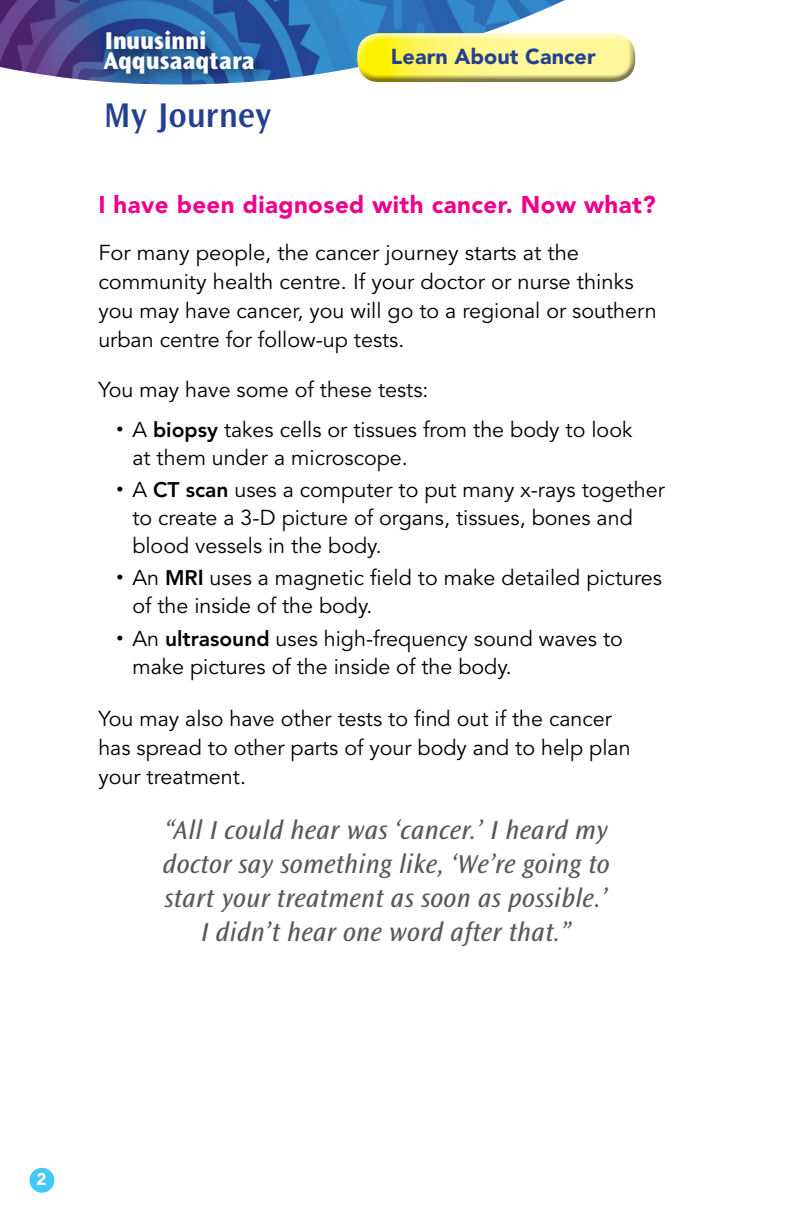
<style>
.page{position:relative;width:792px;height:1224px;background:#fff}
.page>*{position:absolute;margin:0;border:0;box-sizing:border-box;transform-origin:0 0}
.t1{font:600 35.8px "Ocean Sans Std";letter-spacing:-.01em;color:#25408f}
.quote_body{font:italic 27px/34px "Ocean Sans Std";letter-spacing:.01em;color:#58595b;text-align:center}
.t2{font:800 25.2px/20px "Ocean Sans Std";letter-spacing:-.01em;color:#fff}
.t3{font:900 24px "Avenir LT Std";letter-spacing:.02em;color:#ec008c}
.bullet{font:21.6px/28px "Avenir LT Std";color:#000}
.body{font:21.6px/29px "Avenir LT Std";color:#000}
.body_before_bullets{font:21.6px "Avenir LT Std";color:#000}
.t4{font:900 21.6px "Avenir LT Std";letter-spacing:.005em;color:#25408f}
.old_body_-_trash{font:900 17px "Avenir LT Std";color:#fff}
.s1{font-size:14px}
.s2{font-weight:800;font-size:21px}
.s3{font-weight:800}
</style>
<div class="page">
<svg style="left:0;top:0;width:565px;height:82px"></svg>
<div style="left:99px;top:26px;width:170px;height:62px;background:#000;opacity:.5"></div>
<div style="left:355px;top:32px;width:282px;height:43px;background:#fff;opacity:.75"></div>
<div style="left:355px;top:38px;width:282px;height:48px;background:#000;opacity:.5"></div>
<div style="left:29px;top:1168px;width:25px;height:25px;background:#44c8f5;border-radius:50%"></div>
<p class="t2" style="left:104px;top:31px;width:152px">Inuusinni<br>Aqqusaaqtara</p>
<h1 class="t1" style="left:104px;top:95px;width:169px">My Journey</h1>
<p class="t4" style="left:391px;top:43px;width:206px">Learn About Cancer</p>
<p class="t3" style="left:98px;top:190px;width:559px">I have been diagnosed with cancer. Now what?</p>
<p class="body" style="left:98px;top:238px;width:560px">For many people, the cancer journey starts at the community health centre. If your doctor or nurse thinks you may have cancer, you will go to a regional or southern urban centre for follow-up tests.</p>
<p class="body_before_bullets" style="left:98px;top:377px;width:332px">You may have some of these tests:</p>
<p class="bullet" style="left:132px;top:416px;width:502px;text-indent:-16px"><span class="s1">•</span> A <span class="s2">biopsy</span> takes cells or tissues from the body to look at them under a microscope.</p>
<p class="bullet" style="left:132px;top:476px;width:534px;text-indent:-16px"><span class="s1">•</span> A <span class="s2">CT scan</span> uses a computer to put many x-rays together to create a 3-D picture of organs, tissues, bones and blood vessels in the body.</p>
<p class="bullet" style="left:132px;top:564px;width:531px;text-indent:-16px"><span class="s1">•</span> An <span class="s2">MR</span><span class="s3">I</span> uses a magnetic field to make detailed pictures of the inside of the body.</p>
<p class="bullet" style="left:132px;top:625px;width:492px;text-indent:-16px"><span class="s1">•</span> An <span class="s2">ultrasound</span> uses high-frequency sound waves to make pictures of the inside of the body.</p>
<p class="body" style="left:98px;top:704px;width:534px">You may also have other tests to find out if the cancer has spread to other parts of your body and to help plan your treatment.</p>
<p class="quote_body" style="left:163px;top:814px;width:448px">“All I could hear was ‘cancer.’ I heard my doctor say something like, ‘We’re going to start your treatment as soon as possible.’ I didn’t hear one word after that.”</p>
<p class="old_body_-_trash" style="left:37px;top:1169px;width:12px">2</p>
</div>
